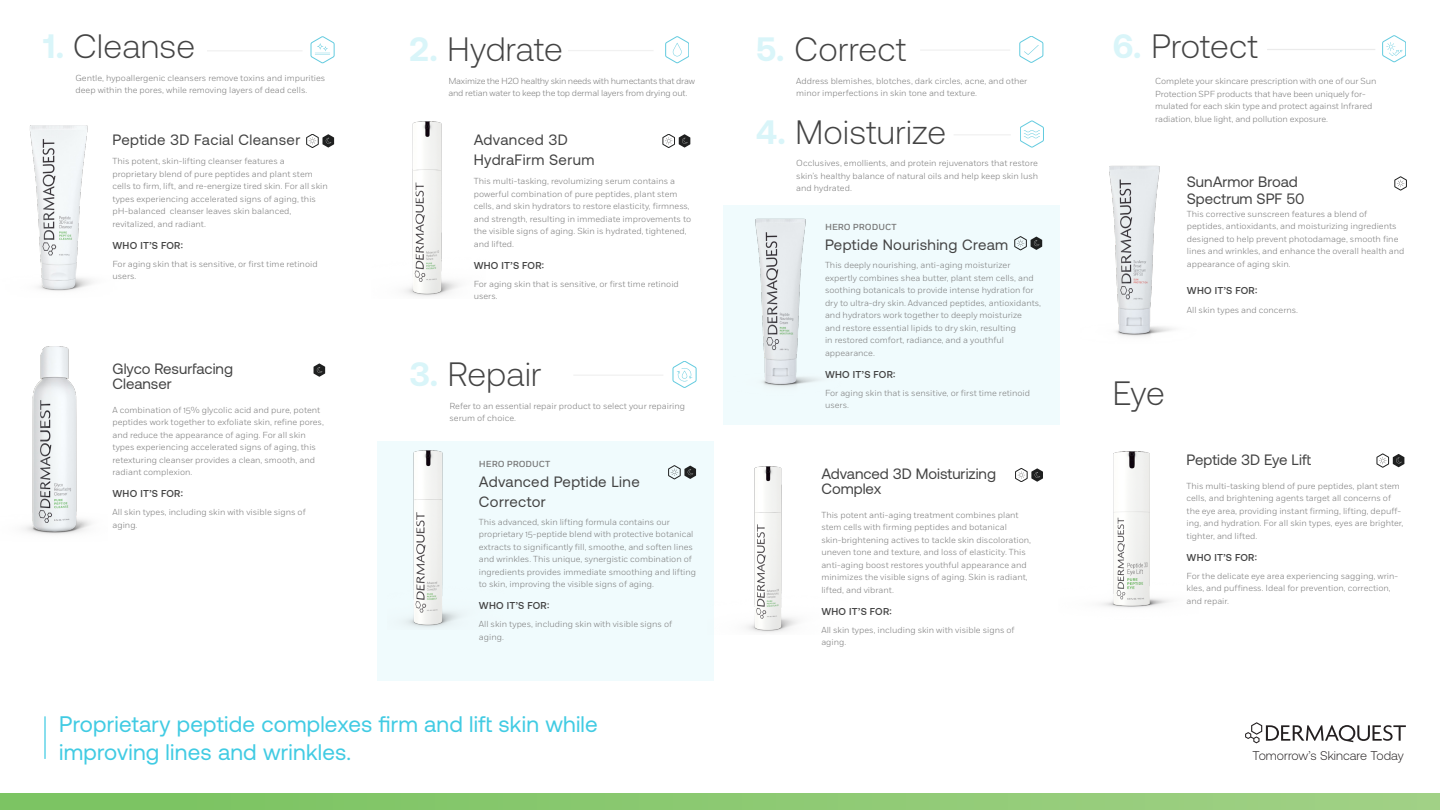
<style>
.page{position:relative;width:1440px;height:810px;background:#fff}
.page>*{position:absolute;margin:0;border:0;box-sizing:border-box;transform-origin:0 0}
.Sub_Text_2{font:300 33.75px "Aeonik";letter-spacing:.01em;color:#444}
.Body_Text{font:22.5px/27.5px "Aeonik";letter-spacing:.01em;color:#41cbe3}
.Body__Left{font:15px/15px "Aeonik";color:#444}
.Hero_Product{font:15px/20px "Aeonik";letter-spacing:.025em;color:#444}
.Sub_Text_2-2{font:15px/20px "Aeonik";letter-spacing:.025em;color:#444}
.Body__Center{font:300 12.62px "Aeonik";color:#231f20}
.Subheads-8pt{font:500 10px "Aeonik";letter-spacing:.025em;color:#444}
.Body__Left-2{font:500 10px "Aeonik";letter-spacing:.025em;color:#444}
.Subheads-8pt-2{font:300 8.75px/12.5px "Fort";color:#787878}
.Body__Left-3{font:300 8.75px/12.5px "Fort";color:#787878}
.Body__Left-4{font:300 8.75px/12.5px "Fort";letter-spacing:-.03em;color:#787878}
.Hero_Product-2{font:500 8.75px "Fort";color:#787878}
.s1{font-weight:700;color:#d9f5f9}
</style>
<div class="page">
<div style="left:0;top:793px;width:1440px;height:17px;background:linear-gradient(to right,#78c35f,#a1d085)"></div>
<div style="left:724px;top:205px;width:336px;height:220px;background:#f0fbfd"></div>
<img style="left:29px;top:126px;width:64px;height:165px">
<img style="left:404px;top:122px;width:55px;height:175px">
<img style="left:1101px;top:452px;width:69px;height:156px">
<img style="left:755px;top:218px;width:64px;height:169px">
<img style="left:24px;top:346px;width:67px;height:189px">
<hr style="left:207px;top:50px;width:96px;height:1px;background:#f1f1f1">
<hr style="left:1267px;top:49px;width:108px;height:1px;background:#ebebeb">
<hr style="left:573px;top:375px;width:90px;height:1px;background:#f1f1f1">
<svg style="left:1245px;top:722px;width:161px;height:21px"></svg>
<svg style="left:306px;top:134px;width:28px;height:14px"></svg>
<svg style="left:663px;top:134px;width:27px;height:14px"></svg>
<div style="left:378px;top:442px;width:336px;height:239px;background:#f0fbfd"></div>
<img style="left:405px;top:451px;width:55px;height:176px">
<svg style="left:668px;top:466px;width:28px;height:13px"></svg>
<svg style="left:1015px;top:236px;width:27px;height:14px"></svg>
<svg style="left:314px;top:363px;width:11px;height:14px"></svg>
<img style="left:746px;top:466px;width:52px;height:167px">
<svg style="left:1015px;top:468px;width:28px;height:14px"></svg>
<hr style="left:954px;top:134px;width:57px;height:1px;background:#f1f1f1">
<svg style="left:1020px;top:121px;width:24px;height:26px"></svg>
<svg style="left:311px;top:37px;width:23px;height:26px"></svg>
<svg style="left:1382px;top:35px;width:24px;height:27px"></svg>
<svg style="left:1377px;top:454px;width:27px;height:13px"></svg>
<hr style="left:568px;top:50px;width:86px;height:1px;background:#f1f1f1">
<svg style="left:665px;top:36px;width:24px;height:27px"></svg>
<hr style="left:44px;top:716px;width:2px;height:43px;background:#41cbe3">
<img style="left:1109px;top:165px;width:64px;height:172px">
<svg style="left:1395px;top:177px;width:12px;height:13px"></svg>
<svg style="left:673px;top:361px;width:23px;height:27px"></svg>
<hr style="left:920px;top:49px;width:90px;height:2px;background:#f1f1f1">
<svg style="left:1020px;top:36px;width:23px;height:27px"></svg>
<p class="Sub_Text_2" style="left:43px;top:28px;width:154px"><span class="s1">1.</span> Cleanse</p>
<p class="Body__Left-3" style="left:76px;top:71px;width:251px">Gentle, hypoallergenic cleansers remove toxins and impurities deep within the pores, while removing layers of dead cells.</p>
<p class="Sub_Text_2-2" style="left:112px;top:129px;width:189px">Peptide 3D Facial Cleanser</p>
<p class="Subheads-8pt-2" style="left:112px;top:155px;width:217px">This potent, skin-lifting cleanser features a proprietary blend of pure peptides and plant stem cells to firm, lift, and re-energize tired skin. For all skin types experiencing accelerated signs of aging, this pH-balanced cleanser leaves skin balanced, revitalized, and radiant.</p>
<p class="Subheads-8pt" style="left:112px;top:240px;width:72px">WHO IT’S FOR:</p>
<p class="Body__Left-3" style="left:112px;top:257px;width:207px">For aging skin that is sensitive, or first time retinoid users.</p>
<p class="Body__Left" style="left:112px;top:361px;width:122px">Glyco Resurfacing<br>Cleanser</p>
<p class="Subheads-8pt-2" style="left:112px;top:403px;width:213px">A combination of 15% glycolic acid and pure, potent peptides work together to exfoliate skin, refine pores, and reduce the appearance of aging. For all skin types experiencing accelerated signs of aging, this retexturing cleanser provides a clean, smooth, and radiant complexion.</p>
<p class="Subheads-8pt" style="left:112px;top:488px;width:72px">WHO IT’S FOR:</p>
<p class="Body__Left-3" style="left:112px;top:506px;width:195px">All skin types, including skin with visible signs of aging.</p>
<p class="Sub_Text_2" style="left:410px;top:31px;width:155px"><span class="s1">2.</span> Hydrate</p>
<p class="Body__Left-4" style="left:448px;top:75px;width:248px">Maximize the H2O healthy skin needs with humectants that draw and retian water to keep the top dermal layers from drying out.</p>
<p class="Sub_Text_2-2" style="left:474px;top:129px;width:122px">Advanced 3D<br>HydraFirm Serum</p>
<p class="Subheads-8pt-2" style="left:474px;top:175px;width:219px">This multi-tasking, revolumizing serum contains a powerful combination of pure peptides, plant stem cells, and skin hydrators to restore elasticity, firmness, and strength, resulting in immediate improvements to the visible signs of aging. Skin is hydrated, tightened, and lifted.</p>
<p class="Subheads-8pt" style="left:474px;top:260px;width:72px">WHO IT’S FOR:</p>
<p class="Body__Left-3" style="left:474px;top:277px;width:207px">For aging skin that is sensitive, or first time retinoid users.</p>
<p class="Sub_Text_2" style="left:410px;top:356px;width:134px"><span class="s1">3.</span> Repair</p>
<p class="Body__Left-3" style="left:450px;top:399px;width:237px">Refer to an essential repair product to select your repairing serum of choice.</p>
<p class="Hero_Product-2" style="left:479px;top:458px;width:73px">HERO PRODUCT</p>
<p class="Hero_Product" style="left:479px;top:471px;width:162px">Advanced Peptide Line<br>Corrector</p>
<p class="Subheads-8pt-2" style="left:479px;top:516px;width:219px">This advanced, skin lifting formula contains our proprietary 15-peptide blend with protective botanical extracts to significantly fill, smoothe, and soften lines and wrinkles. This unique, synergistic combination of ingredients provides immediate smoothing and lifting to skin, improving the visible signs of aging.</p>
<p class="Subheads-8pt" style="left:479px;top:600px;width:72px">WHO IT’S FOR:</p>
<p class="Body__Left-3" style="left:479px;top:618px;width:195px">All skin types, including skin with visible signs of aging.</p>
<p class="Body_Text" style="left:59px;top:711px;width:540px">Proprietary peptide complexes firm and lift skin while improving lines and wrinkles.</p>
<p class="Sub_Text_2" style="left:756px;top:31px;width:151px"><span class="s1">5.</span> Correct</p>
<p class="Body__Left-3" style="left:796px;top:74px;width:233px">Address blemishes, blotches, dark circles, acne, and other minor imperfections in skin tone and texture.</p>
<p class="Sub_Text_2" style="left:756px;top:113px;width:191px"><span class="s1">4.</span> Moisturize</p>
<p class="Body__Left-3" style="left:796px;top:157px;width:244px;text-align:justify">Occlusives, emollients, and protein rejuvenators that restore skin’s healthy balance of natural oils and help keep skin lush and hydrated.</p>
<p class="Hero_Product-2" style="left:825px;top:222px;width:73px">HERO PRODUCT</p>
<p class="Hero_Product" style="left:825px;top:235px;width:185px">Peptide Nourishing Cream</p>
<p class="Subheads-8pt-2" style="left:825px;top:259px;width:218px">This deeply nourishing, anti-aging moisturizer expertly combines shea butter, plant stem cells, and soothing botanicals to provide intense hydration for dry to ultra-dry skin. Advanced peptides, antioxidants, and hydrators work together to deeply moisturize<br>and restore essential lipids to dry skin, resulting<br>in restored comfort, radiance, and a youthful appearance.</p>
<p class="Subheads-8pt" style="left:825px;top:369px;width:72px">WHO IT’S FOR:</p>
<p class="Body__Left-3" style="left:825px;top:386px;width:207px">For aging skin that is sensitive, or first time retinoid users.</p>
<p class="Body__Left" style="left:821px;top:466px;width:176px">Advanced 3D Moisturizing<br>Complex</p>
<p class="Subheads-8pt-2" style="left:821px;top:509px;width:211px">This potent anti-aging treatment combines plant stem cells with firming peptides and botanical skin-brightening actives to tackle skin discoloration, uneven tone and texture, and loss of elasticity. This anti-aging boost restores youthful appearance and minimizes the visible signs of aging. Skin is radiant, lifted, and vibrant.</p>
<p class="Subheads-8pt" style="left:821px;top:606px;width:72px">WHO IT’S FOR:</p>
<p class="Body__Left-3" style="left:821px;top:624px;width:195px">All skin types, including skin with visible signs of aging.</p>
<p class="Sub_Text_2" style="left:1113px;top:28px;width:146px"><span class="s1">6.</span> Protect</p>
<p class="Body__Left-3" style="left:1155px;top:75px;width:223px">Complete your skincare prescription with one of our Sun Protection SPF products that have been uniquely for&shy;mulated for each skin type and protect against Infrared radiation, blue light, and pollution exposure.</p>
<p class="Body__Left" style="left:1187px;top:173px;width:119px;line-height:17.5px">SunArmor Broad<br>Spectrum SPF 50</p>
<p class="Body__Left-3" style="left:1187px;top:208px;width:219px">This corrective sunscreen features a blend of peptides, antioxidants, and moisturizing ingredients designed to help prevent photodamage, smooth fine lines and wrinkles, and enhance the overall health and appearance of aging skin.</p>
<p class="Body__Left-2" style="left:1187px;top:285px;width:72px">WHO IT’S FOR:</p>
<p class="Body__Left-3" style="left:1187px;top:303px;width:113px">All skin types and concerns.</p>
<p class="Sub_Text_2" style="left:1113px;top:374px;width:54px">Eye</p>
<p class="Body__Left" style="left:1187px;top:452px;width:126px">Peptide 3D Eye Lift</p>
<p class="Subheads-8pt-2" style="left:1187px;top:480px;width:218px">This multi-tasking blend of pure peptides, plant stem cells, and brightening agents target all concerns of the eye area, providing instant firming, lifting, depuff&shy;ing, and hydration. For all skin types, eyes are brighter, tighter, and lifted.</p>
<p class="Subheads-8pt" style="left:1187px;top:552px;width:72px">WHO IT’S FOR:</p>
<p class="Body__Left-3" style="left:1187px;top:570px;width:213px">For the delicate eye area experiencing sagging, wrin&shy;kles, and puffiness. Ideal for prevention, correction, and repair.</p>
<p class="Body__Center" style="left:1253px;top:749px;width:153px">Tomorrow’s Skincare Today</p>
</div>
